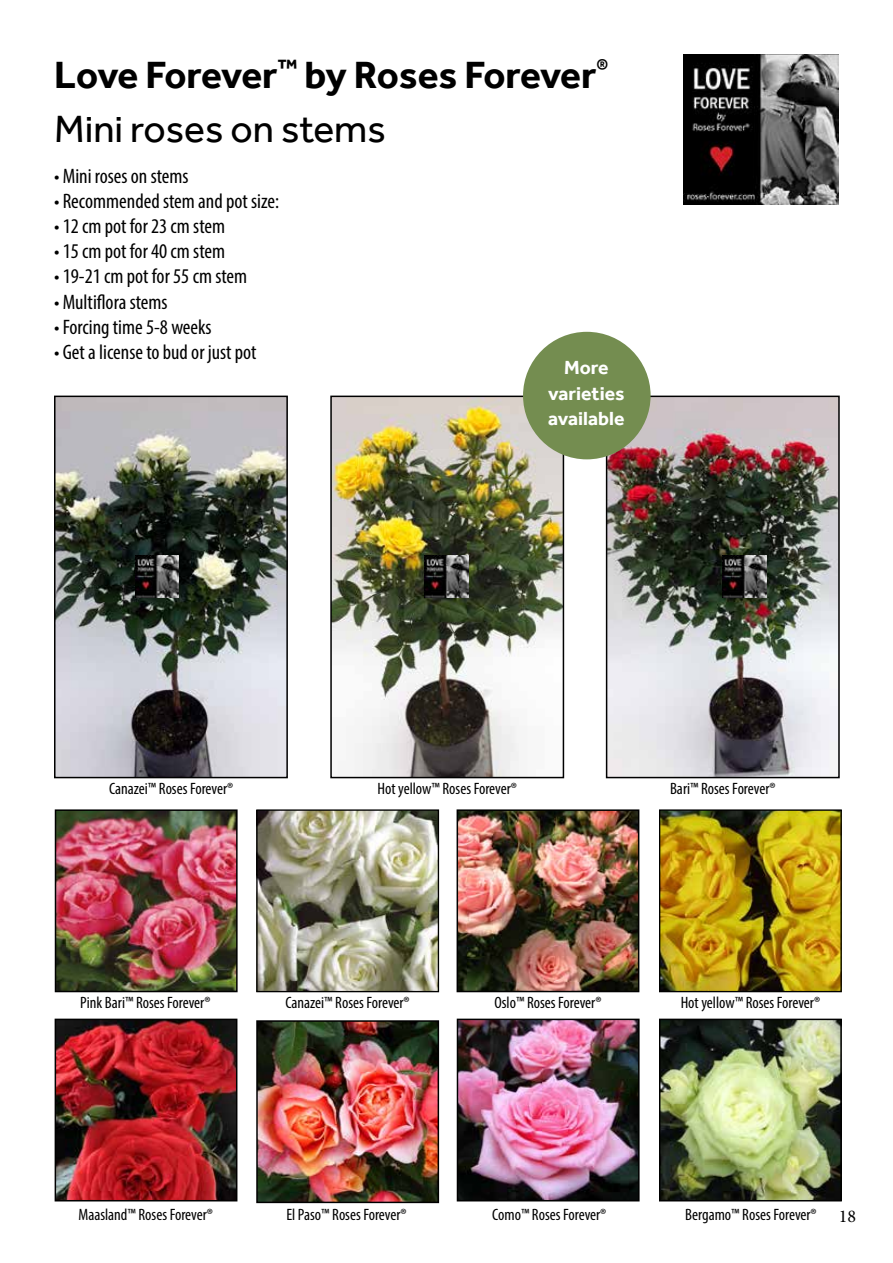
<style>
.page{position:relative;width:893px;height:1263px;background:#fff}
.page>*{position:absolute;margin:0;border:0;box-sizing:border-box;transform-origin:0 0}
.t1{font:700 39px/54px "Effra";letter-spacing:-.02em;color:#000}
.t2{font:condensed 21px "Myriad Pro";color:#000}
.t3{font:700 19.5px/25.5px "Effra";color:#fff;text-align:center}
.t4{font:18px "Minion Pro";color:#000}
.t5{font:condensed 16.5px "Myriad Pro";color:#000}
.s1{font-weight:400}
</style>
<div class="page">
<img style="left:57px;top:399px;width:228px;height:376px">
<div style="left:54px;top:396px;width:234px;height:382px;border:2px solid #000"></div>
<img style="left:333px;top:399px;width:228px;height:376px">
<div style="left:330px;top:396px;width:234px;height:382px;border:2px solid #000"></div>
<img style="left:609px;top:399px;width:228px;height:376px">
<div style="left:606px;top:396px;width:234px;height:382px;border:2px solid #000"></div>
<img style="left:58px;top:812px;width:177px;height:177px">
<div style="left:55px;top:809px;width:183px;height:183px;border:2px solid #000"></div>
<img style="left:684px;top:54px;width:154px;height:150px">
<img style="left:135px;top:556px;width:44px;height:42px">
<img style="left:425px;top:556px;width:43px;height:42px">
<img style="left:723px;top:556px;width:43px;height:42px">
<img style="left:258px;top:811px;width:179px;height:179px">
<div style="left:256px;top:809px;width:183px;height:183px;border:1px solid #000"></div>
<img style="left:460px;top:812px;width:176px;height:177px">
<div style="left:457px;top:809px;width:182px;height:183px;border:2px solid #000"></div>
<img style="left:58px;top:1022px;width:176px;height:176px">
<div style="left:55px;top:1019px;width:182px;height:182px;border:2px solid #000"></div>
<img style="left:460px;top:1022px;width:177px;height:176px">
<div style="left:457px;top:1019px;width:183px;height:182px;border:2px solid #000"></div>
<img style="left:662px;top:1022px;width:177px;height:176px">
<div style="left:659px;top:1019px;width:183px;height:182px;border:2px solid #000"></div>
<img style="left:661px;top:811px;width:179px;height:179px">
<div style="left:659px;top:809px;width:183px;height:183px;border:1px solid #000"></div>
<img style="left:259px;top:1023px;width:177px;height:177px">
<div style="left:256px;top:1020px;width:183px;height:183px;border:2px solid #000"></div>
<div style="left:523px;top:332px;width:128px;height:127px;background:#748d50;border-radius:50%"></div>
<h1 class="t1" style="left:54px;top:47px;width:556px">Love Forever<sup>™</sup> by Roses Forever<sup>®<br></sup><span class="s1">Mini roses on stems</span></h1>
<p class="t2" style="left:54px;top:163px;width:136px">• Mini roses on stems</p>
<p class="t2" style="left:54px;top:188px;width:227px">• Recommended stem and pot size:</p>
<p class="t2" style="left:54px;top:213px;width:173px">• 12 cm pot for 23 cm stem</p>
<p class="t2" style="left:54px;top:238px;width:173px">• 15 cm pot for 40 cm stem</p>
<p class="t2" style="left:54px;top:264px;width:195px">• 19-21 cm pot for 55 cm stem</p>
<p class="t2" style="left:54px;top:289px;width:115px">• Multiflora stems</p>
<p class="t2" style="left:54px;top:314px;width:159px">• Forcing time 5-8 weeks</p>
<p class="t2" style="left:54px;top:339px;width:204px">• Get a license to bud or just pot</p>
<p class="t3" style="left:548px;top:355px;width:78px">More varieties available</p>
<p class="t5" style="left:109px;top:778px;width:126px">Canazei™ Roses Forever®</p>
<p class="t5" style="left:377px;top:778px;width:141px">Hot yellow™ Roses Forever®</p>
<p class="t5" style="left:670px;top:778px;width:107px">Bari™ Roses Forever®</p>
<p class="t5" style="left:80px;top:993px;width:132px">Pink Bari™ Roses Forever®</p>
<p class="t5" style="left:286px;top:993px;width:126px">Canazei™ Roses Forever®</p>
<p class="t5" style="left:494px;top:993px;width:109px">Oslo™ Roses Forever®</p>
<p class="t5" style="left:681px;top:993px;width:141px">Hot yellow™ Roses Forever®</p>
<p class="t5" style="left:78px;top:1204px;width:136px">Maasland™ Roses Forever®</p>
<p class="t5" style="left:492px;top:1204px;width:116px">Como™ Roses Forever®</p>
<p class="t5" style="left:685px;top:1204px;width:133px">Bergamo™ Roses Forever®</p>
<p class="t5" style="left:287px;top:1204px;width:122px">El Paso™ Roses Forever®</p>
<p class="t4" style="left:839px;top:1204px;width:19px">18</p>
</div>
